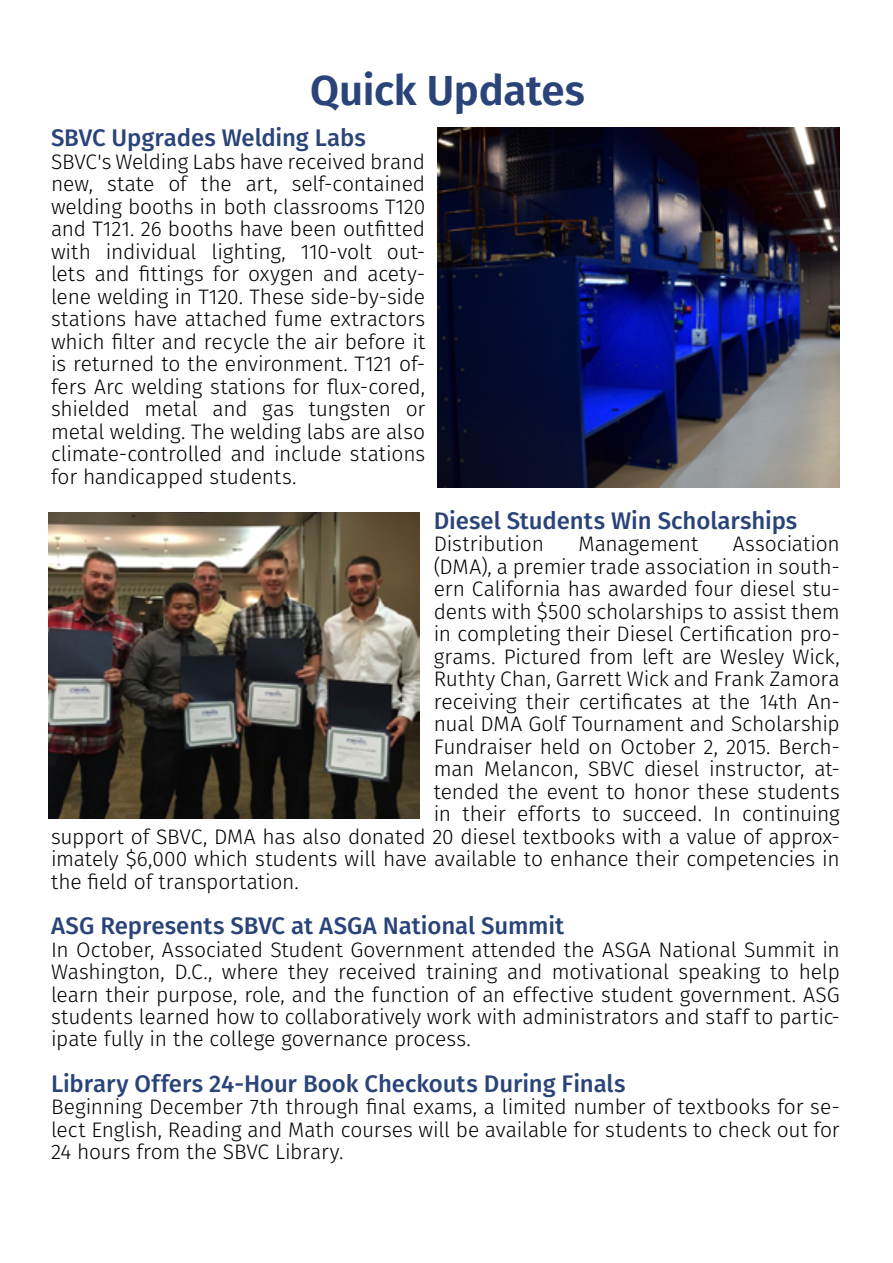
<style>
.page{position:relative;width:893px;height:1263px;background:#fff}
.page>*{position:absolute;margin:0;border:0;box-sizing:border-box;transform-origin:0 0}
.t1{font:600 42px "Fira Sans";letter-spacing:-.01em;color:#2a4479}
.t2{font:500 24px "Fira Sans";letter-spacing:-.005em;color:#2a4479}
.t3{font:300 21px/22.5px "Fira Sans";letter-spacing:-.01em;color:#000;text-align:justify}
</style>
<div class="page">
<img style="left:438px;top:128px;width:402px;height:360px">
<img style="left:48px;top:513px;width:372px;height:306px">
<h1 class="t1" style="left:310px;top:56px;width:276px">Quick Updates</h1>
<p class="t2" style="left:51px;top:119px;width:316px">SBVC Upgrades Welding Labs</p>
<p class="t3" style="left:51px;top:150px;width:376px">SBVC's Welding Labs have received brand new, state of the art, self-contained welding booths in both classrooms T120 and T121. 26 booths have been outfitted with individual lighting, 110-volt out&shy;lets and fittings for oxygen and acety&shy;lene welding in T120. These side-by-side stations have attached fume extractors which filter and recycle the air before it is returned to the environment. T121 of&shy;fers Arc welding stations for flux-cored, shielded metal and gas tungsten or metal welding. The welding labs are also climate-controlled and include stations for handicapped students.</p>
<p class="t2" style="left:434px;top:501px;width:365px">Diesel Students Win Scholarships</p>
<p class="t3" style="left:434px;top:533px;width:112px">Distribution</p>
<p class="t3" style="left:578px;top:533px;width:121px">Management</p>
<p class="t3" style="left:733px;top:533px;width:109px">Association</p>
<p class="t3" style="left:434px;top:555px;width:408px">(DMA), a premier trade association in south-</p>
<p class="t3" style="left:434px;top:578px;width:408px">ern California has awarded four diesel stu-</p>
<p class="t3" style="left:434px;top:600px;width:408px">dents with $500 scholarships to assist them</p>
<p class="t3" style="left:434px;top:623px;width:408px">in completing their Diesel Certification pro-</p>
<p class="t3" style="left:434px;top:645px;width:408px">grams. Pictured from left are Wesley Wick,</p>
<p class="t3" style="left:434px;top:668px;width:408px">Ruthty Chan, Garrett Wick and Frank Zamora</p>
<p class="t3" style="left:434px;top:690px;width:408px">receiving their certificates at the 14th An-</p>
<p class="t3" style="left:434px;top:713px;width:408px">nual DMA Golf Tournament and Scholarship</p>
<p class="t3" style="left:434px;top:735px;width:408px">Fundraiser held on October 2, 2015. Berch-</p>
<p class="t3" style="left:434px;top:758px;width:408px">man Melancon, SBVC diesel instructor, at-</p>
<p class="t3" style="left:434px;top:780px;width:408px">tended the event to honor these students</p>
<p class="t3" style="left:434px;top:803px;width:408px">in their efforts to succeed. In continuing</p>
<p class="t3" style="left:51px;top:825px;width:790px">support of SBVC, DMA has also donated 20 diesel textbooks with a value of approx-</p>
<p class="t3" style="left:51px;top:848px;width:790px">imately $6,000 which students will have available to enhance their competencies in</p>
<p class="t3" style="left:51px;top:870px;width:249px">the field of transportation.</p>
<p class="t2" style="left:51px;top:906px;width:515px">ASG Represents SBVC at ASGA National Summit</p>
<p class="t3" style="left:51px;top:938px;width:790px">In October, Associated Student Government attended the ASGA National Summit in Washington, D.C., where they received training and motivational speaking to help learn their purpose, role, and the function of an effective student government. ASG students learned how to collaboratively work with administrators and staff to partic&shy;ipate fully in the college governance process.</p>
<p class="t2" style="left:51px;top:1064px;width:576px">Library Offers 24-Hour Book Checkouts During Finals</p>
<p class="t3" style="left:51px;top:1095px;width:790px">Beginning December 7th through final exams, a limited number of textbooks for se&shy;lect English, Reading and Math courses will be available for students to check out for 24 hours from the SBVC Library.</p>
</div>
